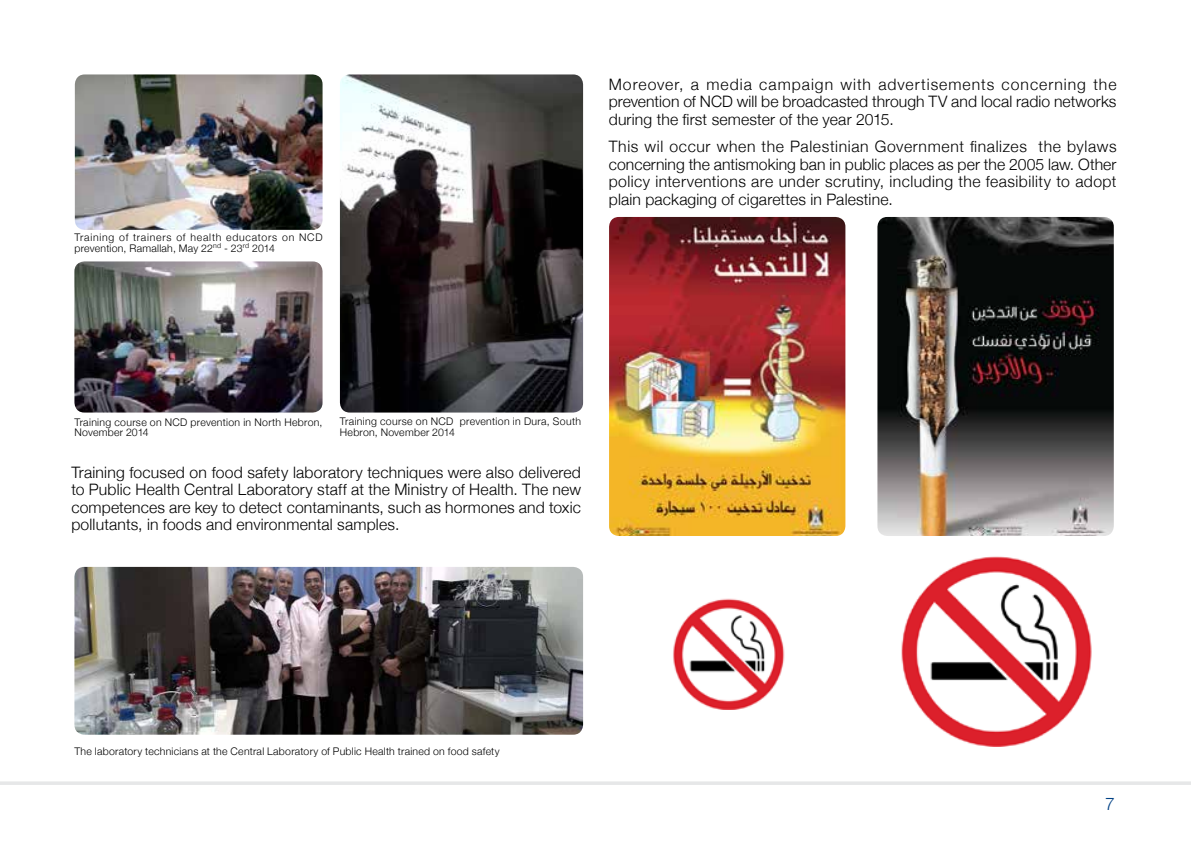
<style>
.page{position:relative;width:1191px;height:844px;background:#fff}
.page>*{position:absolute;margin:0;border:0;box-sizing:border-box;transform-origin:0 0}
.t1{font:300 17.5px "Helvetica Neue";color:#004185}
.t2{font:300 15.75px/17.5px "Helvetica Neue";letter-spacing:.01em;color:#000;text-align:justify}
.t3{font:300 10.5px/10.5px "Helvetica Neue";letter-spacing:.025em;color:#000}
.t4{font:300 10.5px/10.5px "Helvetica Neue";letter-spacing:.065em;color:#000}
</style>
<div class="page">
<hr style="left:0;top:781px;width:1191px;height:3px;background:#e6e7e8">
<img style="left:74px;top:261px;width:248px;height:151px">
<img style="left:74px;top:566px;width:509px;height:168px">
<img style="left:609px;top:217px;width:236px;height:319px">
<img style="left:877px;top:217px;width:236px;height:319px">
<img style="left:901px;top:556px;width:191px;height:190px">
<img style="left:673px;top:598px;width:112px;height:111px">
<img style="left:75px;top:74px;width:247px;height:156px">
<img style="left:340px;top:74px;width:243px;height:338px">
<p class="t4" style="left:74px;top:231px;width:250px">Training of trainers of health educators on NCD prevention, Ramallah, May 22<sup>nd</sup> - 23<sup>rd</sup> 2014</p>
<p class="t2" style="left:609px;top:74px;width:509px">Moreover, a media campaign with advertisements concerning the prevention of NCD will be broadcasted through TV and local radio networks during the first semester of the year 2015.</p>
<p class="t2" style="left:609px;top:137px;width:509px">This wil occur when the Palestinian Government finalizes the bylaws concerning the antismoking ban in public places as per the 2005 law. Other policy interventions are under scrutiny, including the feasibility to adopt plain packaging of cigarettes in Palestine.</p>
<p class="t3" style="left:74px;top:416px;width:250px">Training course on NCD prevention in North Hebron,<br>November 2014</p>
<p class="t3" style="left:340px;top:415px;width:243px">Training course on NCD prevention in Dura, South<br>Hebron, November 2014</p>
<p class="t2" style="left:71px;top:462px;width:511px">Training focused on food safety laboratory techniques were also delivered to Public Health Central Laboratory staff at the Ministry of Health. The new competences are key to detect contaminants, such as hormones and toxic pollutants, in foods and environmental samples.</p>
<p class="t3" style="left:74px;top:745px;width:427px">The laboratory technicians at the Central Laboratory of Public Health trained on food safety</p>
<p class="t1" style="left:1105px;top:789px;width:11px">7</p>
</div>
